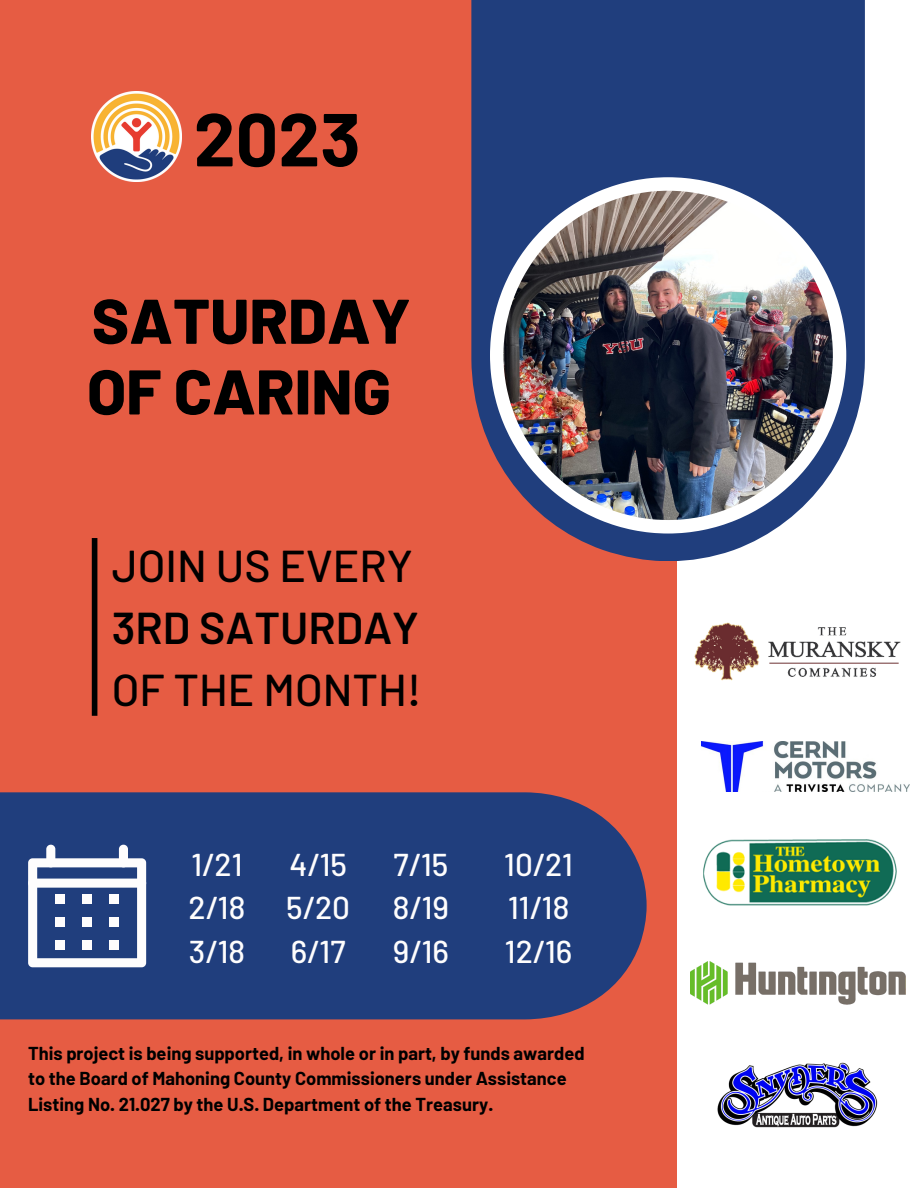
<style>
.page{position:relative;width:918px;height:1188px;background:#e65c43}
.page>*{position:absolute;margin:0;border:0;box-sizing:border-box;transform-origin:0 0}
.t1{font:700 74.85px "Barlow";color:#000}
.t2{font:800 63px "Barlow";color:#000}
.t3{font:500 44.55px/62.2px "Barlow";color:#000}
.t4{font:500 31.5px "Barlow";color:#fefdfd}
.t5{font:700 18.3px/25.2px "Barlow";color:#000}
.s1{font-weight:600}
</style>
<div class="page">
<div style="left:677px;top:0;width:241px;height:1188px;background:#fff"></div>
<img style="left:694px;top:622px;width:207px;height:59px">
<svg style="left:471px;top:0;width:394px;height:561px;background:#394b81"></svg>
<svg style="left:490px;top:177px;width:356px;height:357px;fill:#203e7d"></svg>
<svg style="left:495px;top:182px;width:347px;height:347px"></svg>
<img style="left:503px;top:191px;width:330px;height:329px">
<div style="left:0;top:792px;width:646px;height:227px;background:#203e7d"></div>
<div style="left:92px;top:538px;width:5px;height:178px;background:#000"></div>
<svg style="left:28px;top:845px;width:118px;height:122px;background:#788ab0"></svg>
<img style="left:92px;top:92px;width:90px;height:90px">
<img style="left:703px;top:840px;width:194px;height:66px">
<img style="left:717px;top:1062px;width:161px;height:66px">
<img style="left:702px;top:742px;width:208px;height:49px">
<img style="left:691px;top:961px;width:215px;height:44px">
<p class="t1" style="left:194px;top:92px;width:168px">2023</p>
<p class="t2" style="left:92px;top:281px;width:320px">SATURDAY</p>
<p class="t2" style="left:87px;top:351px;width:305px">OF CARING</p>
<p class="t3" style="left:112px;top:533px;width:311px">JOIN US EVERY<br><span class="s1">3RD SATURDAY<br></span>OF THE MONTH!</p>
<p class="t4" style="left:191px;top:844px;width:53px">1/21</p>
<p class="t4" style="left:189px;top:888px;width:58px">2/18</p>
<p class="t4" style="left:189px;top:931px;width:58px">3/18</p>
<p class="t4" style="left:289px;top:844px;width:59px">4/15</p>
<p class="t4" style="left:286px;top:888px;width:65px">5/20</p>
<p class="t4" style="left:291px;top:931px;width:56px">6/17</p>
<p class="t4" style="left:394px;top:844px;width:56px">7/15</p>
<p class="t4" style="left:393px;top:888px;width:58px">8/19</p>
<p class="t4" style="left:393px;top:931px;width:58px">9/16</p>
<p class="t4" style="left:504px;top:844px;width:70px">10/21</p>
<p class="t4" style="left:508px;top:888px;width:63px">11/18</p>
<p class="t4" style="left:505px;top:931px;width:69px">12/16</p>
<p class="t5" style="left:28px;top:1040px;width:558px">This project is being supported, in whole or in part, by funds awarded to the Board of Mahoning County Commissioners under Assistance<br>Listing No. 21.027 by the U.S. Department of the Treasury.</p>
</div>
